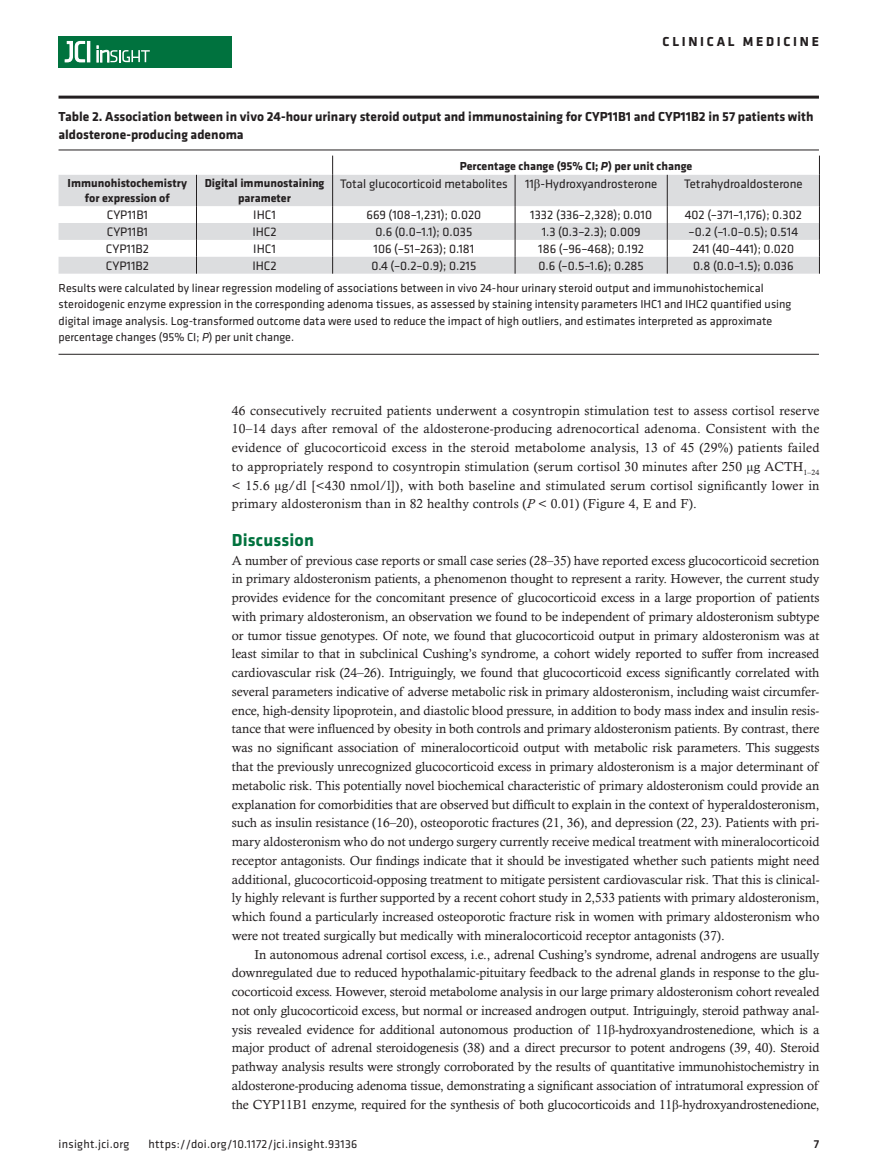
<style>
.page{position:relative;width:878px;height:1175px;background:#fff}
.page>*{position:absolute;margin:0;border:0;box-sizing:border-box;transform-origin:0 0}
.t1{font:700 18px "Klavika";letter-spacing:.01em;color:#00723e}
.t2{font:700 13.5px/18px "Klavika Basic";color:#231f20}
.t3{font:700 13.5px "Klavika Basic";letter-spacing:.2em;color:#231f20}
.t4{font:13.2px/18.8px "Calisto MT Std";letter-spacing:-.005em;color:#231f20;text-align:justify}
.t5{font:12.75px "Klavika";color:#231f20}
.t6{font:12px/16.5px "Klavika Basic";color:#231f20}
.t7{font:700 12px/15px "Klavika";color:#231f20;text-align:center}
.t8{font:12px "Klavika Basic";letter-spacing:.025em;color:#231f20}
.t9{font:500 12px "Klavika Basic";color:#231f20}
.s1{font-style:italic}
.s2{font-family:"Times New Roman"}
</style>
<div class="page">
<div style="left:59px;top:36px;width:173px;height:31px;background:#00723e"></div>
<hr style="left:87px;top:41px;width:3px;height:21px;background:#fff">
<svg style="left:64px;top:41px;width:21px;height:22px"></svg>
<svg style="left:97px;top:46px;width:53px;height:16px"></svg>
<hr style="left:59px;top:96px;width:760px;height:3px;background:#231f20">
<hr style="left:59px;top:150px;width:760px;height:1px;background:#231f20">
<hr style="left:59px;top:354px;width:760px;height:1px;background:#231f20">
<svg style="left:59px;top:175px;width:760px;height:99px;fill:#dcdddf"></svg>
<hr style="left:332px;top:175px;width:1px;height:31px;background:#231f20">
<svg style="left:332px;top:206px;width:1px;height:68px"></svg>
<hr style="left:515px;top:175px;width:1px;height:31px;background:#231f20">
<svg style="left:515px;top:206px;width:1px;height:68px"></svg>
<hr style="left:667px;top:175px;width:1px;height:31px;background:#231f20">
<svg style="left:667px;top:206px;width:1px;height:68px"></svg>
<hr style="left:196px;top:175px;width:1px;height:31px;background:#231f20">
<svg style="left:196px;top:206px;width:1px;height:68px"></svg>
<svg style="left:332px;top:156px;width:1px;height:19px"></svg>
<svg style="left:819px;top:156px;width:1px;height:19px"></svg>
<hr style="left:819px;top:175px;width:1px;height:31px;background:#231f20">
<svg style="left:819px;top:206px;width:1px;height:68px"></svg>
<p class="t3" style="left:662px;top:32px;width:158px">CLINICAL MEDICINE</p>
<p class="t2" style="left:59px;top:107px;width:756px">Table 2. Association between in vivo 24-hour urinary steroid output and immunostaining for CYP11B1 and CYP11B2 in 57 patients with aldosterone-producing adenoma</p>
<p class="t7" style="left:459px;top:158px;width:234px">Percentage change (95% CI; <span class="s1">P</span>) per unit change</p>
<p class="t7" style="left:68px;top:175px;width:121px">Immunohistochemistry for expression of</p>
<p class="t7" style="left:205px;top:175px;width:121px">Digital immunostaining parameter</p>
<p class="t5" style="left:340px;top:175px;width:169px">Total glucocorticoid metabolites</p>
<p class="t5" style="left:525px;top:175px;width:134px">11<span class="s2">β</span>-Hydroxyandrosterone</p>
<p class="t5" style="left:684px;top:175px;width:120px">Tetrahydroaldosterone</p>
<p class="t5" style="left:107px;top:207px;width:43px">CYP11B1</p>
<p class="t5" style="left:253px;top:207px;width:24px">IHC1</p>
<p class="t5" style="left:366px;top:207px;width:116px">669 (108–1,231); 0.020</p>
<p class="t5" style="left:530px;top:207px;width:123px">1332 (336–2,328); 0.010</p>
<p class="t5" style="left:684px;top:207px;width:119px">402 (–371–1,176); 0.302</p>
<p class="t5" style="left:107px;top:224px;width:43px">CYP11B1</p>
<p class="t5" style="left:252px;top:224px;width:26px">IHC2</p>
<p class="t5" style="left:375px;top:224px;width:98px">0.6 (0.0–1.1); 0.035</p>
<p class="t5" style="left:541px;top:224px;width:100px">1.3 (0.3–2.3); 0.009</p>
<p class="t5" style="left:688px;top:224px;width:111px">–0.2 (–1.0–0.5); 0.514</p>
<p class="t5" style="left:106px;top:240px;width:45px">CYP11B2</p>
<p class="t5" style="left:253px;top:240px;width:24px">IHC1</p>
<p class="t5" style="left:373px;top:240px;width:102px">106 (–51–263); 0.181</p>
<p class="t5" style="left:538px;top:240px;width:107px">186 (–96–468); 0.192</p>
<p class="t5" style="left:692px;top:240px;width:103px">241 (40–441); 0.020</p>
<p class="t5" style="left:106px;top:257px;width:45px">CYP11B2</p>
<p class="t5" style="left:252px;top:257px;width:26px">IHC2</p>
<p class="t5" style="left:371px;top:257px;width:107px">0.4 (–0.2–0.9); 0.215</p>
<p class="t5" style="left:538px;top:257px;width:107px">0.6 (–0.5–1.6); 0.285</p>
<p class="t5" style="left:693px;top:257px;width:102px">0.8 (0.0–1.5); 0.036</p>
<p class="t6" style="left:59px;top:279px;width:734px">Results were calculated by linear regression modeling of associations between in vivo 24-hour urinary steroid output and immunohistochemical steroidogenic enzyme expression in the corresponding adenoma tissues, as assessed by staining intensity parameters IHC1 and IHC2 quantified using digital image analysis. Log-transformed outcome data were used to reduce the impact of high outliers, and estimates interpreted as approximate percentage changes (95% CI; <span class="s1">P</span>) per unit change.</p>
<p class="t4" style="left:232px;top:400px;width:589px">46 consecutively recruited patients underwent a cosyntropin stimulation test to assess cortisol reserve 10–14 days after removal of the aldosterone-producing adrenocortical adenoma. Consistent with the evidence of glucocorticoid excess in the steroid metabolome analysis, 13 of 45 (29%) patients failed to appropriately respond to cosyntropin stimulation (serum cortisol 30 minutes after 250 <span class="s2">μ</span>g ACTH<sub>1–24 </sub>&lt; 15.6 <span class="s2">μ</span>g/dl [&lt;430 nmol/l]), with both baseline and stimulated serum cortisol significantly lower in primary aldosteronism than in 82 healthy controls (<span class="s1">P</span> &lt; 0.01) (Figure 4, E and F).</p>
<h1 class="t1" style="left:232px;top:527px;width:84px">Discussion</h1>
<p class="t4" style="left:232px;top:550px;width:589px">A number of previous case reports or small case series (28–35) have reported excess glucocorticoid secretion in primary aldosteronism patients, a phenomenon thought to represent a rarity. However, the current study provides evidence for the concomitant presence of glucocorticoid excess in a large proportion of patients with primary aldosteronism, an observation we found to be independent of primary aldosteronism subtype or tumor tissue genotypes. Of note, we found that glucocorticoid output in primary aldosteronism was at least similar to that in subclinical Cushing’s syndrome, a cohort widely reported to suffer from increased cardiovascular risk (24–26). Intriguingly, we found that glucocorticoid excess significantly correlated with several parameters indicative of adverse metabolic risk in primary aldosteronism, including waist circumfer&shy;ence, high-density lipoprotein, and diastolic blood pressure, in addition to body mass index and insulin resis&shy;tance that were influenced by obesity in both controls and primary aldosteronism patients. By contrast, there was no significant association of mineralocorticoid output with metabolic risk parameters. This suggests that the previously unrecognized glucocorticoid excess in primary aldosteronism is a major determinant of metabolic risk. This potentially novel biochemical characteristic of primary aldosteronism could provide an explanation for comorbidities that are observed but difficult to explain in the context of hyperaldosteronism, such as insulin resistance (16–20), osteoporotic fractures (21, 36), and depression (22, 23). Patients with pri&shy;mary aldosteronism who do not undergo surgery currently receive medical treatment with mineralocorticoid receptor antagonists. Our findings indicate that it should be investigated whether such patients might need additional, glucocorticoid-opposing treatment to mitigate persistent cardiovascular risk. That this is clinical&shy;ly highly relevant is further supported by a recent cohort study in 2,533 patients with primary aldosteronism, which found a particularly increased osteoporotic fracture risk in women with primary aldosteronism who were not treated surgically but medically with mineralocorticoid receptor antagonists (37).</p>
<p class="t4" style="left:232px;top:944px;width:589px;text-indent:22px">In autonomous adrenal cortisol excess, i.e., adrenal Cushing’s syndrome, adrenal androgens are usually downregulated due to reduced hypothalamic-pituitary feedback to the adrenal glands in response to the glu&shy;cocorticoid excess. However, steroid metabolome analysis in our large primary aldosteronism cohort revealed not only glucocorticoid excess, but normal or increased androgen output. Intriguingly, steroid pathway anal&shy;ysis revealed evidence for additional autonomous production of 11<span class="s2">β</span>-hydroxyandrostenedione, which is a major product of adrenal steroidogenesis (38) and a direct precursor to potent androgens (39, 40). Steroid pathway analysis results were strongly corroborated by the results of quantitative immunohistochemistry in aldosterone-producing adenoma tissue, demonstrating a significant association of intratumoral expression of the CYP11B1 enzyme, required for the synthesis of both glucocorticoids and 11<span class="s2">β</span>-hydroxyandrostenedione,</p>
<p class="t8" style="left:58px;top:1135px;width:72px">insight.jci.org</p>
<p class="t8" style="left:148px;top:1135px;width:210px">https://doi.org/10.1172/jci.insight.93136</p>
<p class="t9" style="left:813px;top:1135px;width:7px">7</p>
</div>
